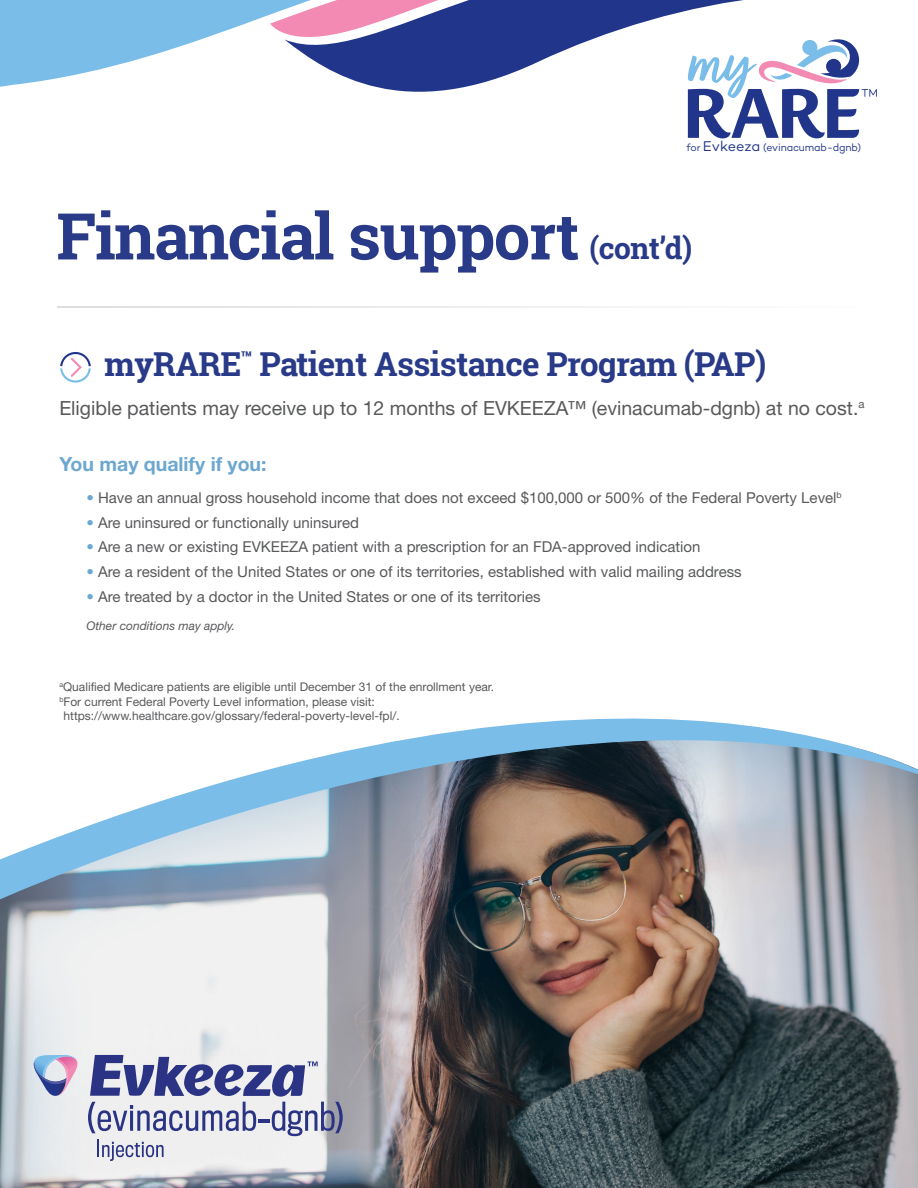
<style>
.page{position:relative;width:918px;height:1188px;background:#fff}
.page>*{position:absolute;margin:0;border:0;box-sizing:border-box;transform-origin:0 0}
.t1{font:700 64.5px "Roboto Slab";letter-spacing:-.02em;color:#283a88}
.t2{font:700 33px "Roboto Slab";letter-spacing:-.02em;color:#283a88}
.t3{font:19.5px "Helvetica Neue LT Std";color:#58595b}
.t4{font:700 19.5px "Helvetica Neue LT Std";color:#6ca7d0}
.t5{font:15px "Helvetica Neue LT Std";color:#58595b}
.t6{font:12px "Helvetica Neue LT Std";color:#58595b}
.t7{font:italic 12px "Helvetica Neue LT Std";color:#58595b}
.t8{font:10.8px "Campton";letter-spacing:-.01em;color:#21368b}
.s1{font-size:10.35px}
.s2{font-size:14.4px}
.s3{font-size:30px}
.s4{color:#6ca7d0}
</style>
<div class="page">
<div style="left:0;top:728px;width:918px;height:460px;background:#6ca7d0;opacity:.67"></div>
<svg style="left:60px;top:352px;width:31px;height:31px"></svg>
<img style="left:0;top:718px;width:918px;height:190px">
<svg style="left:158px;top:0;width:112px;height:54px;fill:#79bde8"></svg>
<svg style="left:286px;top:0;width:457px;height:105px"></svg>
<svg style="left:0;top:0;width:158px;height:87px"></svg>
<svg style="left:270px;top:0;width:192px;height:41px"></svg>
<svg style="left:688px;top:31px;width:189px;height:107px"></svg>
<svg style="left:32px;top:1053px;width:47px;height:43px;background:#b9b8d3"></svg>
<svg style="left:88px;top:1055px;width:255px;height:106px"></svg>
<hr style="left:57px;top:306px;width:817px;height:2px;background:#d1d3d4">
<p class="t8" style="left:687px;top:140px;width:176px"><span class="s1">for</span> <span class="s2">Evkeeza</span> (evinacumab-dgnb)</p>
<h1 class="t1" style="left:56px;top:192px;width:638px">Financial support <span class="s3">(cont’d)</span></h1>
<h2 class="t2" style="left:104px;top:341px;width:663px">myRARE<sup>™</sup> Patient Assistance Program (PAP)</h2>
<h3 class="t3" style="left:59px;top:396px;width:807px">Eligible patients may receive up to 12 months of EVKEEZA™ (evinacumab-dgnb) at no cost.<sup>a</sup></h3>
<h3 class="t4" style="left:59px;top:452px;width:209px">You may qualify if you:</h3>
<p class="t5" style="left:86px;top:489px;width:757px"><span class="s4">•</span> Have an annual gross household income that does not exceed $100,000 or 500% of the Federal Poverty Level<sup>b</sup></p>
<p class="t5" style="left:86px;top:513px;width:274px"><span class="s4">•</span> Are uninsured or functionally uninsured</p>
<p class="t5" style="left:86px;top:538px;width:616px"><span class="s4">•</span> Are a new or existing EVKEEZA patient with a prescription for an FDA-approved indication</p>
<p class="t5" style="left:86px;top:563px;width:657px"><span class="s4">•</span> Are a resident of the United States or one of its territories, established with valid mailing address</p>
<p class="t5" style="left:86px;top:588px;width:456px"><span class="s4">•</span> Are treated by a doctor in the United States or one of its territories</p>
<p class="t7" style="left:86px;top:618px;width:150px">Other conditions may apply.</p>
<p class="t6" style="left:59px;top:680px;width:436px"><sup>a</sup>Qualified Medicare patients are eligible until December 31 of the enrollment year.</p>
<p class="t6" style="left:59px;top:694px;width:317px"><sup>b</sup>For current Federal Poverty Level information, please visit:</p>
<p class="t6" style="left:64px;top:709px;width:338px">https://www.healthcare.gov/glossary/federal-poverty-level-fpl/.</p>
</div>
